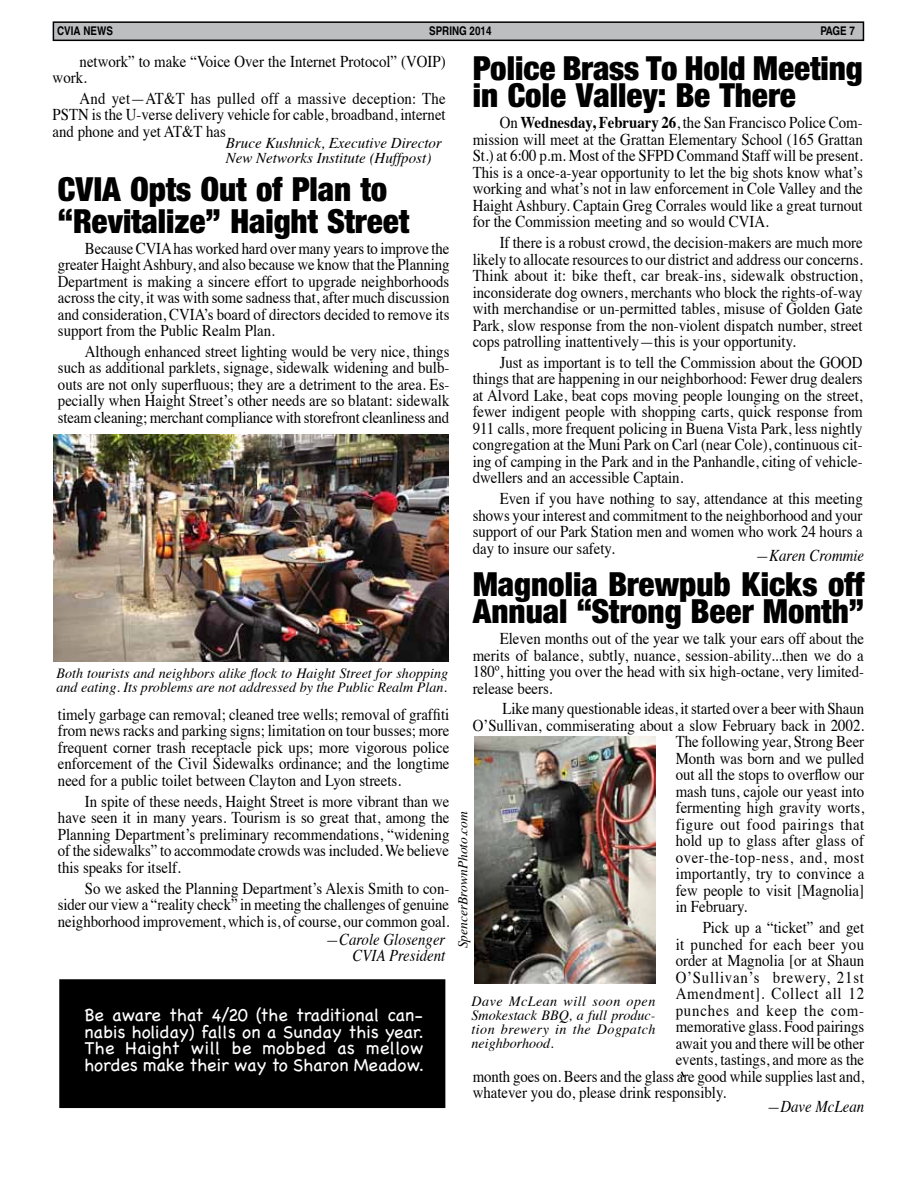
<style>
.page{position:relative;width:918px;height:1188px;background:#fff}
.page>*{position:absolute;margin:0;border:0;box-sizing:border-box;transform-origin:0 0}
.t1{font:33px/27px "Harvest";color:#000}
.t2{font:18px/16.5px "Chalkboard";color:#fff;text-align:justify}
.t3{font:16.5px/16.5px "Times";color:#000;text-align:justify;scale:.9 1}
.t4{font:italic 16.5px/16.5px "Times";color:#000;text-align:right;scale:.9 1}
.t5{font:16.5px "Times";letter-spacing:.055em;color:#000;scale:.9 1}
.t6{font:16.5px "Times";letter-spacing:.04em;color:#000;scale:.9 1}
.t7{font:16.5px "Times";letter-spacing:.035em;color:#000;scale:.9 1}
.t8{font:16.5px "Times";letter-spacing:.025em;color:#000;scale:.9 1}
.t9{font:16.5px "Times";letter-spacing:.045em;color:#000;scale:.9 1}
.t10{font:italic 15px/15px "Times";color:#000}
.t11{font:italic 14.1px/14.1px "Times";color:#000;text-align:justify}
.t12{font:italic 13.5px "Times";color:#000}
.t13{font:700 condensed 12px "Helvetica";color:#000}
.s1{font-weight:700}
</style>
<div class="page">
<div style="left:53px;top:22px;width:810px;height:18px;background:#bcbec0"></div>
<div style="left:53px;top:21px;width:811px;height:20px;border:2px solid #000"></div>
<svg style="left:681px;top:1071px;width:4px;height:7px"></svg>
<div style="left:60px;top:980px;width:385px;height:127px;background:#000"></div>
<div style="left:59px;top:979px;width:386px;height:129px;border:2px solid #000"></div>
<img style="left:54px;top:434px;width:394px;height:227px">
<img style="left:474px;top:737px;width:181px;height:247px">
<p class="t13" style="left:57px;top:24px;width:57px">CVIA NEWS</p>
<p class="t13" style="left:429px;top:24px;width:64px">SPRING 2014</p>
<p class="t13" style="left:821px;top:24px;width:36px">PAGE 7</p>
<p class="t3" style="left:53px;top:51px;width:438px;text-indent:27px">network” to make “Voice Over the Internet Protocol” (VOIP) work.</p>
<p class="t3" style="left:53px;top:89px;width:438px;text-indent:27px">And yet—AT&amp;T has pulled off a massive deception: The PSTN is the U-verse delivery vehicle for cable, broadband, internet and phone and yet AT&amp;T has</p>
<p class="t10" style="left:226px;top:134px;width:218px">Bruce Kushnick, Executive Director<br>New Networks Institute (Huffpost)</p>
<h1 class="t1" style="left:58px;top:175px;width:353px;line-height:31.5px">CVIA Opts Out of Plan to “Revitalize” Haight Street</h1>
<p class="t3" style="left:58px;top:238px;width:437px;text-indent:27px">Because CVIA has worked hard over many years to improve the greater Haight Ashbury, and also because we know that the Planning Department is making a sincere effort to upgrade neighborhoods across the city, it was with some sadness that, after much discussion and consideration, CVIA’s board of directors decided to remove its support from the Public Realm Plan.</p>
<p class="t3" style="left:58px;top:342px;width:437px;text-indent:27px">Although enhanced street lighting would be very nice, things such as additional parklets, signage, sidewalk widening and bulb&shy;outs are not only superfluous; they are a detriment to the area. Es&shy;pecially when Haight Street’s other needs are so blatant: sidewalk steam cleaning; merchant compliance with storefront cleanliness and</p>
<p class="t11" style="left:57px;top:666px;width:393px">Both tourists and neighbors alike flock to Haight Street for shopping and eating. Its problems are not addressed by the Public Realm Plan.</p>
<p class="t3" style="left:58px;top:705px;width:437px">timely garbage can removal; cleaned tree wells; removal of graffiti from news racks and parking signs; limitation on tour busses; more frequent corner trash receptacle pick ups; more vigorous police enforcement of the Civil Sidewalks ordinance; and the longtime need for a public toilet between Clayton and Lyon streets.</p>
<p class="t3" style="left:58px;top:792px;width:437px;text-indent:27px">In spite of these needs, Haight Street is more vibrant than we have seen it in many years. Tourism is so great that, among the Planning Department’s preliminary recommendations, “widening of the sidewalks” to accommodate crowds was included. We believe this speaks for itself.</p>
<p class="t3" style="left:58px;top:878px;width:437px;text-indent:27px">So we asked the Planning Department’s Alexis Smith to con&shy;sider our view a “reality check” in meeting the challenges of genuine neighborhood improvement, which is, of course, our common goal.</p>
<p class="t4" style="left:326px;top:930px;width:134px">—Carole Glosenger<br>CVIA President</p>
<p class="t2" style="left:84px;top:1007px;width:341px">Be aware that 4/20 (the traditional can&shy;nabis holiday) falls on a Sunday this year.<br>The Haight will be mobbed as mellow hordes make their way to Sharon Meadow.</p>
<h1 class="t1" style="left:473px;top:56px;width:392px">Police Brass To Hold Meeting in Cole Valley: Be There</h1>
<p class="t3" style="left:473px;top:113px;width:435px;text-indent:27px">On <span class="s1">Wednesday, February 26</span>, the San Francisco Police Com&shy;mission will meet at the Grattan Elementary School (165 Grattan St.) at 6:00 p.m. Most of the SFPD Command Staff will be present.<br>This is a once-a-year opportunity to let the big shots know what’s working and what’s not in law enforcement in Cole Valley and the Haight Ashbury. Captain Greg Corrales would like a great turnout for the Commission meeting and so would CVIA.</p>
<p class="t3" style="left:473px;top:233px;width:435px;text-indent:27px">If there is a robust crowd, the decision-makers are much more likely to allocate resources to our district and address our concerns.<br>Think about it: bike theft, car break-ins, sidewalk obstruction, inconsiderate dog owners, merchants who block the rights-of-way with merchandise or un-permitted tables, misuse of Golden Gate Park, slow response from the non-violent dispatch number, street cops patrolling inattentively—this is your opportunity.</p>
<p class="t3" style="left:473px;top:353px;width:435px;text-indent:27px">Just as important is to tell the Commission about the GOOD things that are happening in our neighborhood: Fewer drug dealers at Alvord Lake, beat cops moving people lounging on the street, fewer indigent people with shopping carts, quick response from 911 calls, more frequent policing in Buena Vista Park, less nightly congregation at the Muni Park on Carl (near Cole), continuous cit&shy;ing of camping in the Park and in the Panhandle, citing of vehicle&shy;dwellers and an accessible Captain.</p>
<p class="t3" style="left:473px;top:489px;width:435px;text-indent:27px">Even if you have nothing to say, attendance at this meeting shows your interest and commitment to the neighborhood and your support of our Park Station men and women who work 24 hours a day to insure our safety.</p>
<h1 class="t1" style="left:473px;top:572px;width:393px">Magnolia Brewpub Kicks off<br>Annual “Strong Beer Month”</h1>
<p class="t3" style="left:473px;top:629px;width:437px;text-indent:27px">Eleven months out of the year we talk your ears off about the merits of balance, subtly, nuance, session-ability...then we do a 180º, hitting you over the head with six high-octane, very limited&shy;release beers.</p>
<p class="t3" style="left:502px;top:699px;width:404px">Like many questionable ideas, it started over a beer with Shaun</p>
<p class="t3" style="left:473px;top:716px;width:437px">O’Sullivan, commiserating about a slow February back in 2002.</p>
<p class="t3" style="left:676px;top:732px;width:211px">The following year, Strong Beer</p>
<p class="t3" style="left:676px;top:749px;width:211px">Month was born and we pulled</p>
<p class="t3" style="left:676px;top:765px;width:211px">out all the stops to overflow our</p>
<p class="t3" style="left:676px;top:782px;width:211px">mash tuns, cajole our yeast into</p>
<p class="t3" style="left:676px;top:798px;width:211px">fermenting high gravity worts,</p>
<p class="t7" style="left:676px;top:809px;width:211px">figure out food pairings that</p>
<p class="t3" style="left:676px;top:831px;width:211px">hold up to glass after glass of</p>
<p class="t6" style="left:676px;top:842px;width:211px">over-the-top-ness, and, most</p>
<p class="t3" style="left:676px;top:864px;width:211px">importantly, try to convince a</p>
<p class="t3" style="left:676px;top:881px;width:211px">few people to visit [Magnolia]</p>
<p class="t3" style="left:676px;top:897px;width:81px">in February.</p>
<p class="t3" style="left:703px;top:918px;width:181px">Pick up a “ticket” and get</p>
<p class="t8" style="left:676px;top:929px;width:211px">it punched for each beer you</p>
<p class="t3" style="left:676px;top:951px;width:211px">order at Magnolia [or at Shaun</p>
<p class="t5" style="left:676px;top:962px;width:211px">O’Sullivan’s brewery, 21st</p>
<p class="t9" style="left:676px;top:978px;width:211px">Amendment]. Collect all 12</p>
<p class="t5" style="left:676px;top:995px;width:211px">punches and keep the com-</p>
<p class="t3" style="left:676px;top:1017px;width:211px">memorative glass. Food pairings</p>
<p class="t3" style="left:676px;top:1034px;width:211px">await you and there will be other</p>
<p class="t3" style="left:676px;top:1050px;width:211px">events, tastings, and more as the</p>
<p class="t3" style="left:473px;top:1067px;width:436px">month goes on. Beers and the glass are good while supplies last and,</p>
<p class="t3" style="left:473px;top:1083px;width:283px">whatever you do, please drink responsibly.</p>
<p class="t4" style="left:756px;top:547px;width:122px">—Karen Crommie</p>
<p class="t12" style="left:451px;top:948px;width:139px;rotate:-90deg">SpencerBrownPhoto.com</p>
<p class="t11" style="left:472px;top:993px;width:185px">Dave McLean will soon open Smokestack BBQ, a full produc&shy;tion brewery in the Dogpatch neighborhood.</p>
<p class="t4" style="left:767px;top:1097px;width:109px">—Dave McLean</p>
</div>
